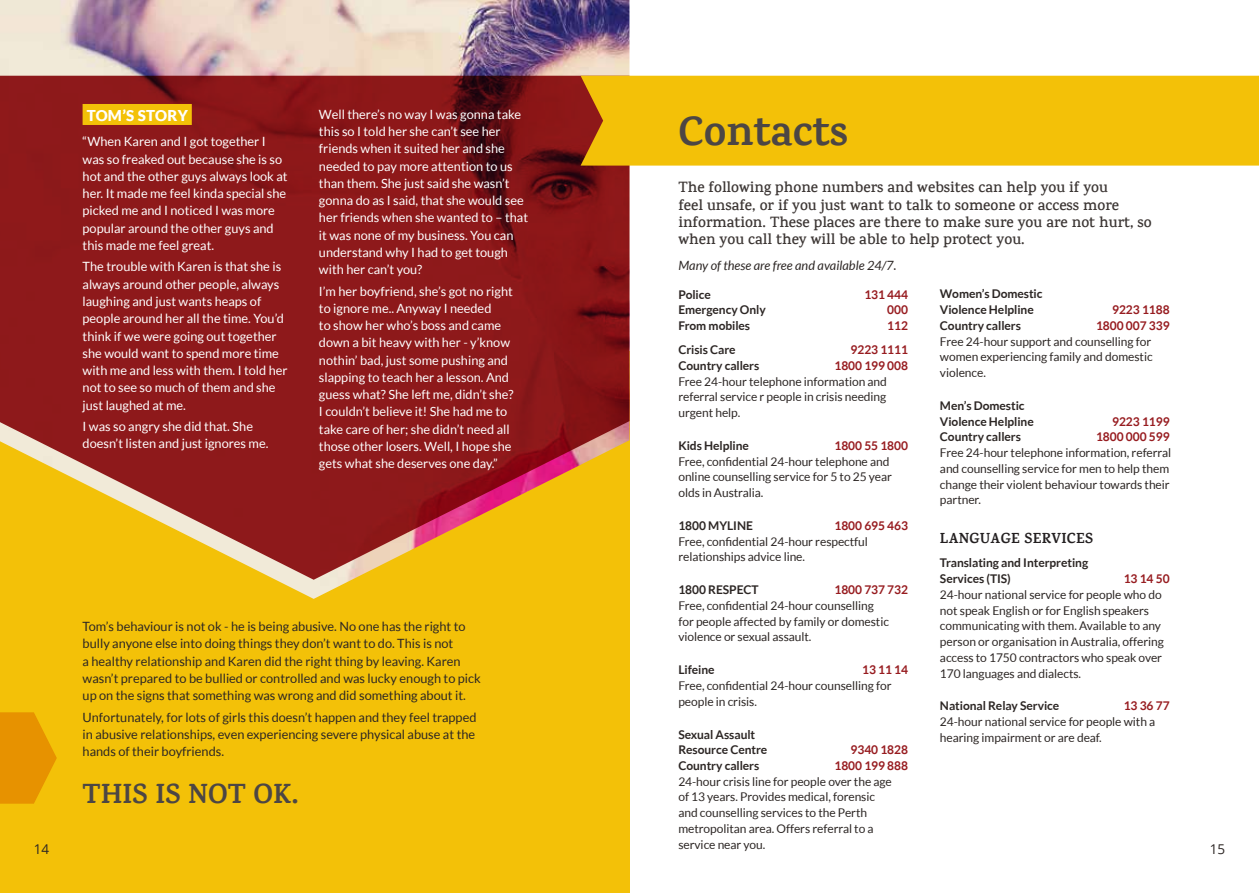
<style>
.page{position:relative;width:1259px;height:893px;background:#fff}
.page>*{position:absolute;margin:0;border:0;box-sizing:border-box;transform-origin:0 0}
.t1{font:700 42px "Karma";color:#4c4644}
.t2{font:700 28.5px "Karma";color:#4c4644}
.t3{font:600 15px/17.2px "Karma";color:#3c3634}
.t4{font:700 15px "Karma";letter-spacing:.02em;color:#231f20}
.t5{font:900 15px "Lato";letter-spacing:.02em;color:#fff}
.t6{font:13.5px "Open Sans";color:#2c2624}
.t7{font:12.75px/17.2px "Lato";color:#fff}
.t8{font:12.75px/17.2px "Lato";color:#2c2624}
.t9{font:italic 12.75px "Lato";color:#2c2624}
.t10{font:12px/15.8px "Lato";letter-spacing:-.005em;color:#2c2624}
.t11{font:700 12px/15.8px "Lato";letter-spacing:-.005em;color:#2c2624}
.t12{font:700 12px "Lato";letter-spacing:-.005em;color:#971c20}
</style>
<div class="page">
<div style="left:0;top:351px;width:629px;height:542px;background:#f3c108"></div>
<img style="left:0;top:0;width:629px;height:599px">
<svg style="left:0;top:712px;width:57px;height:92px"></svg>
<svg style="left:0;top:76px;width:629px;height:504px;background:#9a311d"></svg>
<div style="left:83px;top:104px;width:109px;height:21px;background:#f3c108"></div>
<div style="left:580px;top:76px;width:679px;height:90px;background:#f3c108"></div>
<p class="t5" style="left:87px;top:106px;width:102px">TOM’S STORY</p>
<p class="t7" style="left:83px;top:133px;width:206px">“When Karen and I got together I was so freaked out because she is so hot and the other guys always look at her. It made me feel kinda special she picked me and I noticed I was more popular around the other guys and this made me feel great.</p>
<p class="t7" style="left:83px;top:258px;width:207px">The trouble with Karen is that she is always around other people, always laughing and just wants heaps of people around her all the time. You’d think if we were going out together she would want to spend more time with me and less with them. I told her not to see so much of them and she just laughed at me.</p>
<p class="t7" style="left:83px;top:418px;width:187px">I was so angry she did that. She doesn’t listen and just ignores me.</p>
<p class="t7" style="left:319px;top:106px;width:211px">Well there’s no way I was gonna take this so I told her she can’t see her friends when it suited her and she needed to pay more attention to us than them. She just said she wasn’t gonna do as I said, that she would see her friends when she wanted to – that it was none of my business. You can understand why I had to get tough with her can’t you?</p>
<p class="t7" style="left:319px;top:282px;width:196px">I’m her boyfriend, she’s got no right to ignore me.. Anyway I needed<br>to show her who’s boss and came down a bit heavy with her - y’know nothin’ bad, just some pushing and slapping to teach her a lesson. And guess what? She left me, didn’t she?<br>I couldn’t believe it! She had me to take care of her; she didn’t need all those other losers. Well, I hope she gets what she deserves one day.”</p>
<h1 class="t1" style="left:678px;top:106px;width:171px">Contacts</h1>
<p class="t3" style="left:678px;top:179px;width:475px">The following phone numbers and websites can help you if you<br>feel unsafe, or if you just want to talk to someone or access more information. These places are there to make sure you are not hurt, so when you call they will be able to help protect you.</p>
<p class="t9" style="left:678px;top:258px;width:219px">Many of these are free and available 24/7.</p>
<p class="t11" style="left:678px;top:286px;width:34px">Police</p>
<p class="t12" style="left:864px;top:287px;width:45px">131 444</p>
<p class="t11" style="left:678px;top:302px;width:89px">Emergency Only</p>
<p class="t12" style="left:887px;top:303px;width:22px">000</p>
<p class="t11" style="left:678px;top:318px;width:73px">From mobiles</p>
<p class="t12" style="left:887px;top:319px;width:22px">112</p>
<p class="t11" style="left:678px;top:342px;width:59px">Crisis Care</p>
<p class="t12" style="left:850px;top:343px;width:59px">9223 1111</p>
<p class="t11" style="left:678px;top:358px;width:82px">Country callers</p>
<p class="t12" style="left:834px;top:359px;width:75px">1800 199 008</p>
<p class="t10" style="left:678px;top:373px;width:210px;text-align:justify">Free 24-hour telephone information and referral service r people in crisis needing urgent help.</p>
<p class="t11" style="left:678px;top:438px;width:72px">Kids Helpline</p>
<p class="t12" style="left:834px;top:439px;width:75px">1800 55 1800</p>
<p class="t10" style="left:678px;top:453px;width:215px">Free, confidential 24-hour telephone and online counselling service for 5 to 25 year olds in Australia.</p>
<p class="t11" style="left:678px;top:518px;width:76px">1800 MYLINE</p>
<p class="t12" style="left:834px;top:519px;width:75px">1800 695 463</p>
<p class="t10" style="left:678px;top:533px;width:191px">Free, confidential 24-hour respectful relationships advice line.</p>
<p class="t11" style="left:678px;top:582px;width:82px">1800 RESPECT</p>
<p class="t12" style="left:834px;top:583px;width:75px">1800 737 732</p>
<p class="t10" style="left:678px;top:598px;width:212px">Free, confidential 24-hour counselling for people affected by family or domestic violence or sexual assault.</p>
<p class="t11" style="left:678px;top:662px;width:38px">Lifeine</p>
<p class="t12" style="left:862px;top:663px;width:47px">13 11 14</p>
<p class="t10" style="left:678px;top:678px;width:215px">Free, confidential 24-hour counselling for people in crisis.</p>
<p class="t11" style="left:678px;top:726px;width:90px">Sexual Assault<br>Resource Centre</p>
<p class="t11" style="left:940px;top:286px;width:104px">Women’s Domestic<br>Violence Helpline</p>
<p class="t12" style="left:1112px;top:303px;width:59px">9223 1188</p>
<p class="t11" style="left:940px;top:317px;width:82px">Country callers</p>
<p class="t12" style="left:1096px;top:319px;width:75px">1800 007 339</p>
<p class="t10" style="left:940px;top:333px;width:214px;text-align:justify">Free 24-hour support and counselling for women experiencing family and domestic violence.</p>
<p class="t11" style="left:940px;top:397px;width:95px">Men’s Domestic<br>Violence Helpline</p>
<p class="t12" style="left:1112px;top:414px;width:59px">9223 1199</p>
<p class="t11" style="left:940px;top:429px;width:82px">Country callers</p>
<p class="t12" style="left:1096px;top:430px;width:75px">1800 000 599</p>
<p class="t10" style="left:940px;top:445px;width:233px">Free 24-hour telephone information, referral and counselling service for men to help them change their violent behaviour towards their partner.</p>
<p class="t4" style="left:940px;top:529px;width:155px">LANGUAGE SERVICES</p>
<p class="t11" style="left:940px;top:555px;width:150px">Translating and Interpreting<br>Services (TIS)</p>
<p class="t12" style="left:1123px;top:572px;width:47px">13 14 50</p>
<p class="t10" style="left:940px;top:586px;width:225px">24-hour national service for people who do not speak English or for English speakers communicating with them. Available to any person or organisation in Australia, offering access to 1750 contractors who speak over 170 languages and dialects.</p>
<p class="t11" style="left:940px;top:698px;width:121px">National Relay Service</p>
<p class="t12" style="left:1123px;top:699px;width:47px">13 36 77</p>
<p class="t10" style="left:940px;top:714px;width:217px">24-hour national service for people with a hearing impairment or are deaf.</p>
<p class="t8" style="left:83px;top:618px;width:400px">Tom’s behaviour is not ok - he is being abusive. No one has the right to bully anyone else into doing things they don’t want to do. This is not<br>a healthy relationship and Karen did the right thing by leaving. Karen wasn’t prepared to be bullied or controlled and was lucky enough to pick up on the signs that something was wrong and did something about it.</p>
<p class="t8" style="left:83px;top:708px;width:395px;text-align:justify">Unfortunately, for lots of girls this doesn’t happen and they feel trapped in abusive relationships, even experiencing severe physical abuse at the hands of their boyfriends.</p>
<h2 class="t2" style="left:83px;top:777px;width:218px">THIS IS NOT OK.</h2>
<p class="t12" style="left:850px;top:743px;width:59px">9340 1828</p>
<p class="t11" style="left:678px;top:758px;width:82px">Country callers</p>
<p class="t12" style="left:834px;top:759px;width:75px">1800 199 888</p>
<p class="t10" style="left:678px;top:773px;width:215px">24-hour crisis line for people over the age of 13 years. Provides medical, forensic and counselling services to the Perth metropolitan area. Offers referral to a service near you.</p>
<p class="t6" style="left:34px;top:839px;width:17px">14</p>
<p class="t6" style="left:1209px;top:839px;width:17px">15</p>
</div>
